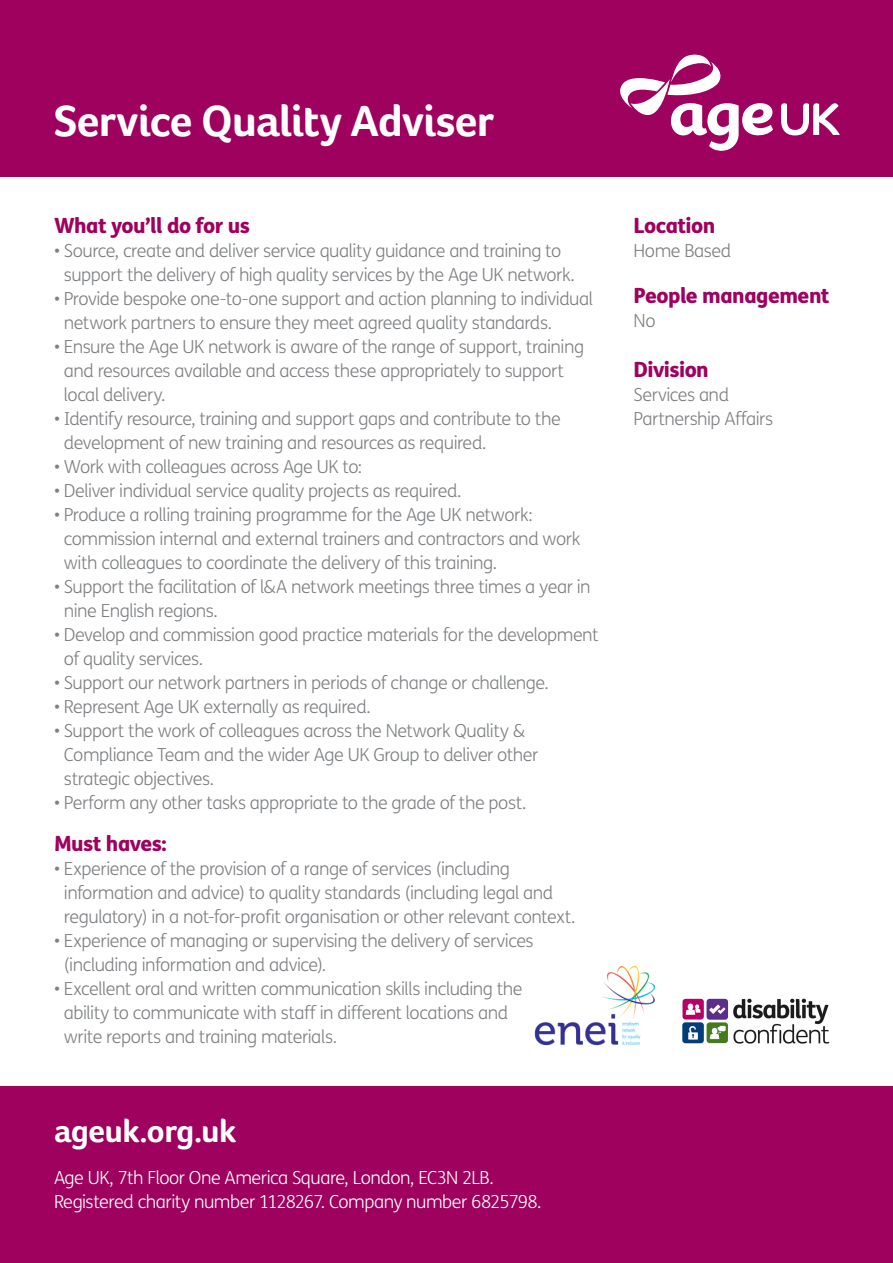
<style>
.page{position:relative;width:893px;height:1263px;background:#fff}
.page>*{position:absolute;margin:0;border:0;box-sizing:border-box;transform-origin:0 0}
.t1{font:700 45px "Foco Age UK";letter-spacing:-.02em;color:#fff}
.t2{font:700 33px "Foco Age UK";letter-spacing:-.02em;color:#fff}
.t3{font:800 21px "FS Me";letter-spacing:-.025em;color:#9e015e}
.t4{font:300 18px/24px "FS Me";letter-spacing:-.025em;color:#7e8083}
.t5{font:300 18px/24px "FS Me";letter-spacing:-.03em;color:#fff}
</style>
<div class="page">
<div style="left:0;top:0;width:893px;height:177px;background:#9e015e"></div>
<svg style="left:620px;top:54px;width:220px;height:97px"></svg>
<div style="left:0;top:1086px;width:893px;height:177px;background:#9e015e"></div>
<img style="left:682px;top:998px;width:148px;height:46px">
<img style="left:534px;top:965px;width:122px;height:81px">
<p class="t1" style="left:54px;top:94px;width:442px">Service Quality Adviser</p>
<p class="t3" style="left:54px;top:208px;width:197px">What you’ll do for us</p>
<p class="t4" style="left:64px;top:238px;width:512px;text-indent:-10px">• Source, create and deliver service quality guidance and training to support the delivery of high quality services by the Age UK network.</p>
<p class="t4" style="left:64px;top:286px;width:531px;text-indent:-10px">• Provide bespoke one-to-one support and action planning to individual network partners to ensure they meet agreed quality standards.</p>
<p class="t4" style="left:64px;top:334px;width:522px;text-indent:-10px">• Ensure the Age UK network is aware of the range of support, training and resources available and access these appropriately to support local delivery.</p>
<p class="t4" style="left:64px;top:406px;width:498px;text-indent:-10px">• Identify resource, training and support gaps and contribute to the development of new training and resources as required.</p>
<p class="t4" style="left:54px;top:454px;width:310px">• Work with colleagues across Age UK to:</p>
<p class="t4" style="left:54px;top:478px;width:409px">• Deliver individual service quality projects as required.</p>
<p class="t4" style="left:64px;top:502px;width:518px;text-indent:-10px">• Produce a rolling training programme for the Age UK network: commission internal and external trainers and contractors and work with colleagues to coordinate the delivery of this training.</p>
<p class="t4" style="left:64px;top:574px;width:528px;text-indent:-10px">• Support the facilitation of l&amp;A network meetings three times a year in nine English regions.</p>
<p class="t4" style="left:64px;top:622px;width:536px;text-indent:-10px">• Develop and commission good practice materials for the development of quality services.</p>
<p class="t4" style="left:54px;top:670px;width:496px">• Support our network partners in periods of change or challenge.</p>
<p class="t4" style="left:54px;top:694px;width:318px">• Represent Age UK externally as required.</p>
<p class="t4" style="left:64px;top:718px;width:476px;text-indent:-10px">• Support the work of colleagues across the Network Quality &amp;<br>Compliance Team and the wider Age UK Group to deliver other strategic objectives.</p>
<p class="t4" style="left:54px;top:790px;width:474px">• Perform any other tasks appropriate to the grade of the post.</p>
<p class="t3" style="left:54px;top:826px;width:114px">Must haves:</p>
<p class="t4" style="left:64px;top:856px;width:513px;text-indent:-10px">• Experience of the provision of a range of services (including information and advice) to quality standards (including legal and regulatory) in a not-for-profit organisation or other relevant context.</p>
<p class="t4" style="left:64px;top:928px;width:471px;text-indent:-10px">• Experience of managing or supervising the delivery of services (including information and advice).</p>
<p class="t4" style="left:64px;top:976px;width:460px;text-indent:-10px">• Excellent oral and written communication skills including the ability to communicate with staff in different locations and write reports and training materials.</p>
<p class="t2" style="left:54px;top:1111px;width:184px">ageuk.org.uk</p>
<p class="t5" style="left:54px;top:1165px;width:489px">Age UK, 7th Floor One America Square, London, EC3N 2LB.<br>Registered charity number 1128267. Company number 6825798.</p>
<p class="t3" style="left:634px;top:208px;width:83px">Location</p>
<p class="t4" style="left:634px;top:238px;width:99px">Home Based</p>
<p class="t3" style="left:634px;top:279px;width:198px">People management</p>
<p class="t4" style="left:634px;top:308px;width:23px">No</p>
<p class="t3" style="left:634px;top:352px;width:77px">Division</p>
<p class="t4" style="left:634px;top:382px;width:141px">Services and<br>Partnership Affairs</p>
</div>
